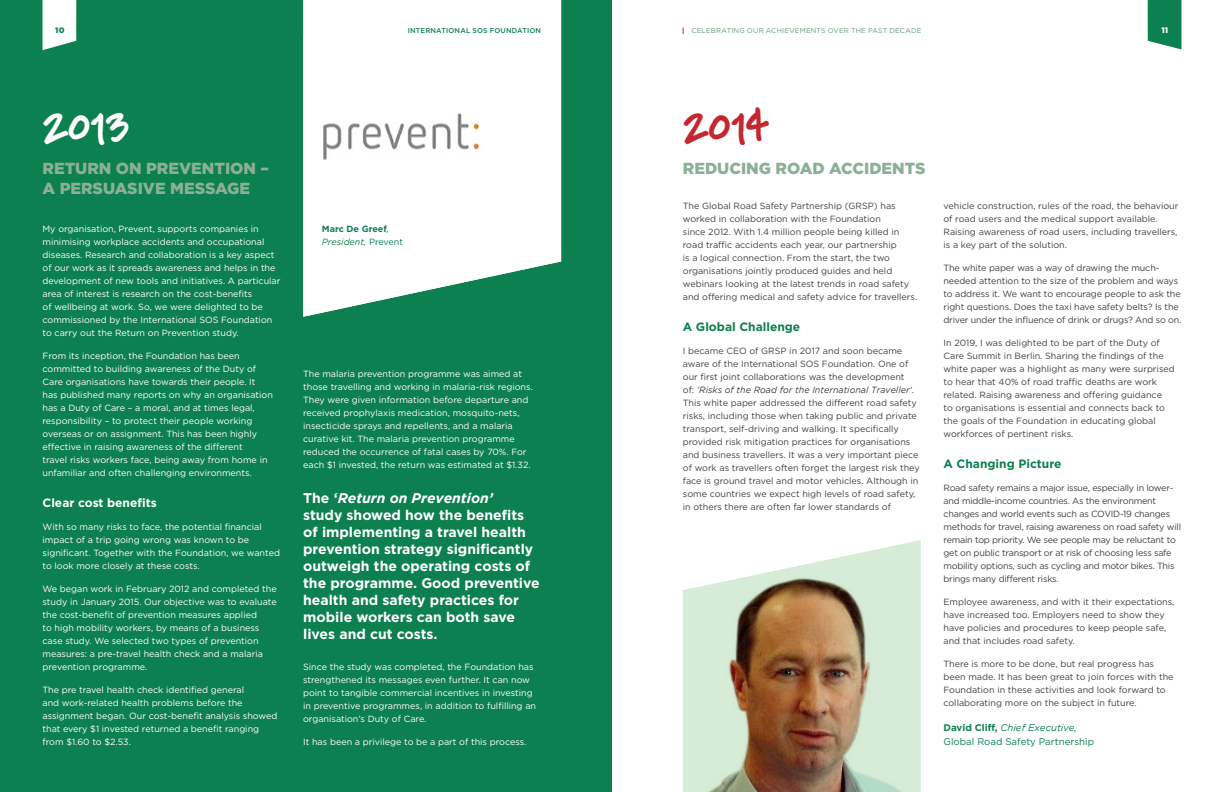
<style>
.page{position:relative;width:1224px;height:792px;background:#fff}
.page>*{position:absolute;margin:0;border:0;box-sizing:border-box;transform-origin:0 0}
.t1{font:700 48px "Soli Px";color:#fff}
.t2{font:700 48px "Soli Px";color:#c4272f}
.t3{font:900 16px/20px "Gotham";color:#8bb095}
.t4{font:700 14px/17px "Gotham";color:#fff}
.t5{font:700 12px "Gotham";color:#0d804f}
.t6{font:700 12px "Gotham";color:#fff}
.t7{font:9.7px/14px "Gotham";color:#0d804f}
.t8{font:9px/13px "Gotham";color:#fff}
.t9{font:9px/13px "Gotham";color:#414042}
.t10{font:9px/13px "Gotham";letter-spacing:-.025em;color:#414042}
.t11{font:700 9px/13px "Gotham";color:#0d804f}
.t12{font:900 8px "Gotham";color:#0d804f}
.t13{font:900 8px "Gotham";color:#fff}
.t14{font:7px "Gotham";letter-spacing:.025em;color:#649a77}
.t15{font:500 7px "Gotham";letter-spacing:.025em;color:#0d804f}
.s1{font-weight:400;font-style:italic}
.s2{font-weight:400}
.s3{font-style:italic}
.s4{font-weight:700}
</style>
<div class="page">
<svg style="left:1148px;top:0;width:33px;height:49px"></svg>
<div style="left:0;top:0;width:612px;height:792px;background:#0d804f"></div>
<svg style="left:43px;top:0;width:33px;height:50px"></svg>
<img style="left:683px;top:540px;width:238px;height:252px">
<svg style="left:303px;top:0;width:258px;height:317px;fill:#fff"></svg>
<img style="left:323px;top:57px;width:156px;height:156px">
<p class="t12" style="left:55px;top:26px;width:11px">10</p>
<p class="t14" style="left:691px;top:26px;width:232px">CELEBRATING OUR ACHIEVEMENTS OVER THE PAST DECADE</p>
<p class="t13" style="left:1161px;top:26px;width:8px">11</p>
<p class="t15" style="left:408px;top:26px;width:135px">INTERNATIONAL SOS FOUNDATION</p>
<h1 class="t1" style="left:43px;top:97px;width:88px">2013</h1>
<h2 class="t3" style="left:43px;top:158px;width:228px">RETURN ON PREVENTION –<br>A PERSUASIVE MESSAGE</h2>
<p class="t8" style="left:43px;top:223px;width:239px">My organisation, Prevent, supports companies in minimising workplace accidents and occupational diseases. Research and collaboration is a key aspect of our work as it spreads awareness and helps in the development of new tools and initiatives. A particular area of interest is research on the cost-benefits<br>of wellbeing at work. So, we were delighted to be commissioned by the International SOS Foundation to carry out the Return on Prevention study.</p>
<p class="t8" style="left:43px;top:350px;width:232px">From its inception, the Foundation has been committed to building awareness of the Duty of Care organisations have towards their people. It has published many reports on why an organisation has a Duty of Care – a moral, and at times legal, responsibility – to protect their people working overseas or on assignment. This has been highly effective in raising awareness of the different<br>travel risks workers face, being away from home in unfamiliar and often challenging environments.</p>
<h3 class="t6" style="left:43px;top:496px;width:116px">Clear cost benefits</h3>
<p class="t8" style="left:43px;top:521px;width:239px">With so many risks to face, the potential financial impact of a trip going wrong was known to be significant. Together with the Foundation, we wanted to look more closely at these costs.</p>
<p class="t8" style="left:43px;top:583px;width:236px">We began work in February 2012 and completed the study in January 2015. Our objective was to evaluate the cost-benefit of prevention measures applied<br>to high mobility workers, by means of a business case study. We selected two types of prevention measures: a pre-travel health check and a malaria prevention programme.</p>
<p class="t8" style="left:43px;top:684px;width:236px">The pre travel health check identified general<br>and work-related health problems before the assignment began. Our cost-benefit analysis showed that every $1 invested returned a benefit ranging from $1.60 to $2.53.</p>
<p class="t11" style="left:322px;top:222px;width:83px">Marc De Greef<span class="s1">,<br>President,</span> <span class="s2">Prevent</span></p>
<p class="t8" style="left:303px;top:368px;width:231px">The malaria prevention programme was aimed at those travelling and working in malaria-risk regions.<br>They were given information before departure and received prophylaxis medication, mosquito-nets, insecticide sprays and repellents, and a malaria curative kit. The malaria prevention programme reduced the occurrence of fatal cases by 70%. For each $1 invested, the return was estimated at $1.32.</p>
<p class="t4" style="left:303px;top:490px;width:238px">The ‘<span class="s3">Return on Prevention’<br></span>study showed how the benefits of implementing a travel health prevention strategy significantly outweigh the operating costs of the programme. Good preventive health and safety practices for mobile workers can both save lives and cut costs.</p>
<p class="t8" style="left:303px;top:661px;width:234px">Since the study was completed, the Foundation has strengthened its messages even further. It can now point to tangible commercial incentives in investing in preventive programmes, in addition to fulfilling an organisation’s Duty of Care.</p>
<p class="t8" style="left:303px;top:736px;width:225px">It has been a privilege to be a part of this process.</p>
<h1 class="t2" style="left:683px;top:97px;width:88px">2014</h1>
<h2 class="t3" style="left:683px;top:158px;width:244px">REDUCING ROAD ACCIDENTS</h2>
<p class="t9" style="left:683px;top:199px;width:236px">The Global Road Safety Partnership (GRSP) has worked in collaboration with the Foundation<br>since 2012. With 1.4 million people being killed in road traffic accidents each year, our partnership<br>is a logical connection. From the start, the two organisations jointly produced guides and held webinars looking at the latest trends in road safety and offering medical and safety advice for travellers.</p>
<h3 class="t5" style="left:683px;top:320px;width:119px">A Global Challenge</h3>
<p class="t9" style="left:683px;top:344px;width:238px">I became CEO of GRSP in 2017 and soon became aware of the International SOS Foundation. One of our first joint collaborations was the development<br>of: <span class="s3">‘Risks of the Road for the International Traveller’</span>.<br>This white paper addressed the different road safety risks, including those when taking public and private transport, self-driving and walking. It specifically provided risk mitigation practices for organisations and business travellers. It was a very important piece of work as travellers often forget the largest risk they face is ground travel and motor vehicles. Although in some countries we expect high levels of road safety, in others there are often far lower standards of</p>
<p class="t9" style="left:944px;top:199px;width:236px">vehicle construction, rules of the road, the behaviour of road users and the medical support available.<br>Raising awareness of road users, including travellers, is a key part of the solution.</p>
<p class="t9" style="left:944px;top:261px;width:239px">The white paper was a way of drawing the much&shy;needed attention to the size of the problem and ways to address it. We want to encourage people to ask the right questions. Does the taxi have safety belts? Is the driver under the influence of drink or drugs? And so on.</p>
<p class="t9" style="left:944px;top:336px;width:233px">In 2019, I was delighted to be part of the Duty of Care Summit in Berlin. Sharing the findings of the white paper was a highlight as many were surprised to hear that 40% of road traffic deaths are work related. Raising awareness and offering guidance<br>to organisations is essential and connects back to the goals of the Foundation in educating global workforces of pertinent risks.</p>
<h3 class="t5" style="left:944px;top:457px;width:120px">A Changing Picture</h3>
<p class="t10" style="left:944px;top:481px;width:239px">Road safety remains a major issue, especially in lower&shy;and middle-income countries. As the environment changes and world events such as COVID-19 changes methods for travel, raising awareness on road safety will remain top priority. We see people may be reluctant to get on public transport or at risk of choosing less safe mobility options, such as cycling and motor bikes. This brings many different risks.</p>
<p class="t9" style="left:944px;top:595px;width:232px">Employee awareness, and with it their expectations, have increased too. Employers need to show they have policies and procedures to keep people safe, and that includes road safety.</p>
<p class="t9" style="left:944px;top:657px;width:232px">There is more to be done, but real progress has been made. It has been great to join forces with the Foundation in these activities and look forward to collaborating more on the subject in future.</p>
<p class="t7" style="left:944px;top:721px;width:152px"><span class="s4">David Cliff,</span> <span class="s3">Chief Executive,<br></span>Global Road Safety Partnership</p>
</div>
